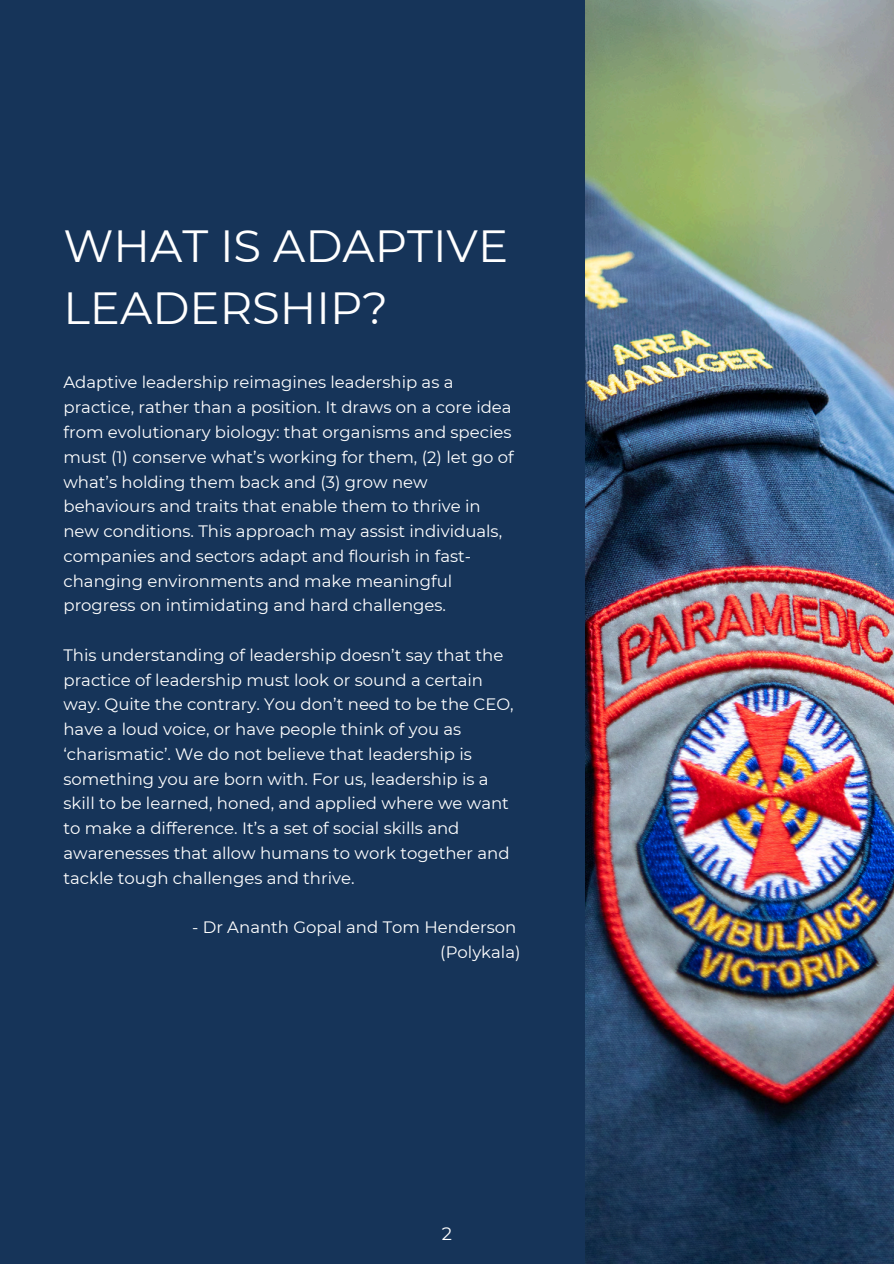
<style>
.page{position:relative;width:894px;height:1264px;background:#fff}
.page>*{position:absolute;margin:0;border:0;box-sizing:border-box;transform-origin:0 0}
.t1{font:45px/61.8px "Montserrat";color:#fff}
.t2{font:18px "Montserrat";color:#fff}
.t3{font:16.5px/24.8px "Montserrat";color:#fff}
</style>
<div class="page">
<img style="left:584px;top:0;width:309px;height:1263px">
<div style="left:0;top:0;width:584px;height:1263px;background:#163459"></div>
<p class="t1" style="left:63px;top:215px;width:446px">WHAT IS ADAPTIVE<br>LEADERSHIP?</p>
<p class="t3" style="left:63px;top:370px;width:451px">Adaptive leadership reimagines leadership as a practice, rather than a position. It draws on a core idea from evolutionary biology: that organisms and species must (1) conserve what’s working for them, (2) let go of what’s holding them back and (3) grow new behaviours and traits that enable them to thrive in new conditions. This approach may assist individuals, companies and sectors adapt and flourish in fast&shy;changing environments and make meaningful progress on intimidating and hard challenges.</p>
<p class="t3" style="left:63px;top:642px;width:451px">This understanding of leadership doesn’t say that the practice of leadership must look or sound a certain way. Quite the contrary. You don’t need to be the CEO, have a loud voice, or have people think of you as ‘charismatic’. We do not believe that leadership is something you are born with. For us, leadership is a skill to be learned, honed, and applied where we want to make a difference. It’s a set of social skills and awarenesses that allow humans to work together and tackle tough challenges and thrive.</p>
<p class="t3" style="left:192px;top:914px;width:325px">- Dr Ananth Gopal and Tom Henderson</p>
<p class="t3" style="left:440px;top:939px;width:82px">(Polykala)</p>
<p class="t2" style="left:441px;top:1222px;width:12px">2</p>
</div>
